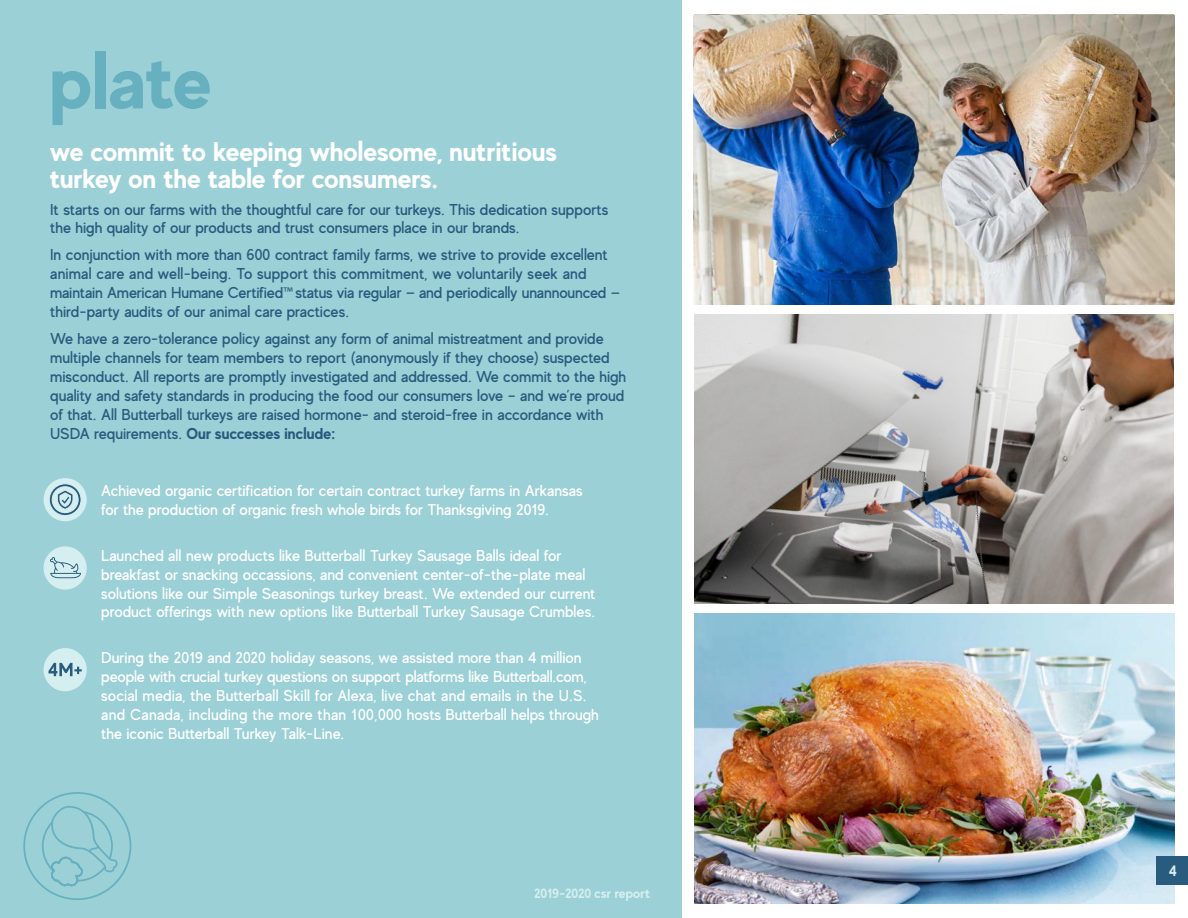
<style>
.page{position:relative;width:1188px;height:918px;background:#fff}
.page>*{position:absolute;margin:0;border:0;box-sizing:border-box;transform-origin:0 0}
.t1{font:700 76.5px "MADE Evolve Sans";letter-spacing:-.005em;color:#67b0bf}
.t2{font:700 27px/26.2px "MADE Evolve Sans";color:#fff}
.t3{font:500 15.75px/18.9px "MADE Evolve Sans";letter-spacing:-.005em;color:#295b7e}
.t4{font:500 15.75px/18.9px "MADE Evolve Sans";letter-spacing:-.005em;color:#fff}
.t5{font:700 15px "MADE Evolve Sans";color:#d5eff0}
.t6{font:700 13.5px "MADE Evolve Sans";letter-spacing:-.01em;color:#d5eff0}
.s1{font-family:"Myriad Pro";font-weight:400}
.s2{font-weight:700}
</style>
<div class="page">
<div style="left:0;top:0;width:681px;height:918px;background:#9ad0d6"></div>
<img style="left:694px;top:614px;width:481px;height:290px">
<svg style="left:23px;top:792px;width:108px;height:108px"></svg>
<div style="left:44px;top:546px;width:43px;height:44px;background:#d5eff0;border-radius:50%"></div>
<svg style="left:50px;top:557px;width:31px;height:21px"></svg>
<div style="left:44px;top:648px;width:43px;height:43px;background:#d5eff0;border-radius:50%"></div>
<svg style="left:48px;top:663px;width:34px;height:13px"></svg>
<div style="left:44px;top:478px;width:43px;height:43px;background:#d5eff0;border-radius:50%"></div>
<svg style="left:48px;top:483px;width:34px;height:34px"></svg>
<img style="left:695px;top:315px;width:479px;height:289px">
<div style="left:1156px;top:856px;width:32px;height:29px;background:#295b7e"></div>
<img style="left:694px;top:15px;width:480px;height:289px">
<p class="t1" style="left:50px;top:33px;width:163px">plate</p>
<p class="t2" style="left:50px;top:138px;width:508px">we commit to keeping wholesome, nutritious turkey on the table for consumers.</p>
<p class="t3" style="left:50px;top:199px;width:560px">It starts on our farms with the thoughtful care for our turkeys. This dedication supports the high quality of our products and trust consumers place in our brands.</p>
<p class="t3" style="left:50px;top:245px;width:571px">In conjunction with more than 600 contract family farms, we strive to provide excellent animal care and well-being. To support this commitment, we voluntarily seek and maintain American Humane Certified<span class="s1">™</span> status via regular — and periodically unannounced — third-party audits of our animal care practices.</p>
<p class="t3" style="left:50px;top:329px;width:578px">We have a zero-tolerance policy against any form of animal mistreatment and provide multiple channels for team members to report (anonymously if they choose) suspected misconduct. All reports are promptly investigated and addressed. We commit to the high quality and safety standards in producing the food our consumers love – and we’re proud of that. All Butterball turkeys are raised hormone- and steroid-free in accordance with USDA requirements. <span class="s2">Our successes include:</span></p>
<p class="t4" style="left:101px;top:481px;width:483px">Achieved organic certification for certain contract turkey farms in Arkansas for the production of organic fresh whole birds for Thanksgiving 2019.</p>
<p class="t4" style="left:101px;top:545px;width:496px">Launched all new products like Butterball Turkey Sausage Balls ideal for breakfast or snacking occassions, and convenient center-of-the-plate meal solutions like our Simple Seasonings turkey breast. We extended our current product offerings with new options like Butterball Turkey Sausage Crumbles.</p>
<p class="t4" style="left:101px;top:648px;width:499px">During the 2019 and 2020 holiday seasons, we assisted more than 4 million people with crucial turkey questions on support platforms like Butterball.com, social media, the Butterball Skill for Alexa, live chat and emails in the U.S. and Canada, including the more than 100,000 hosts Butterball helps through the iconic Butterball Turkey Talk-Line.</p>
<p class="t6" style="left:534px;top:885px;width:118px">2019-2020 csr report</p>
<p class="t5" style="left:1169px;top:861px;width:10px">4</p>
</div>
